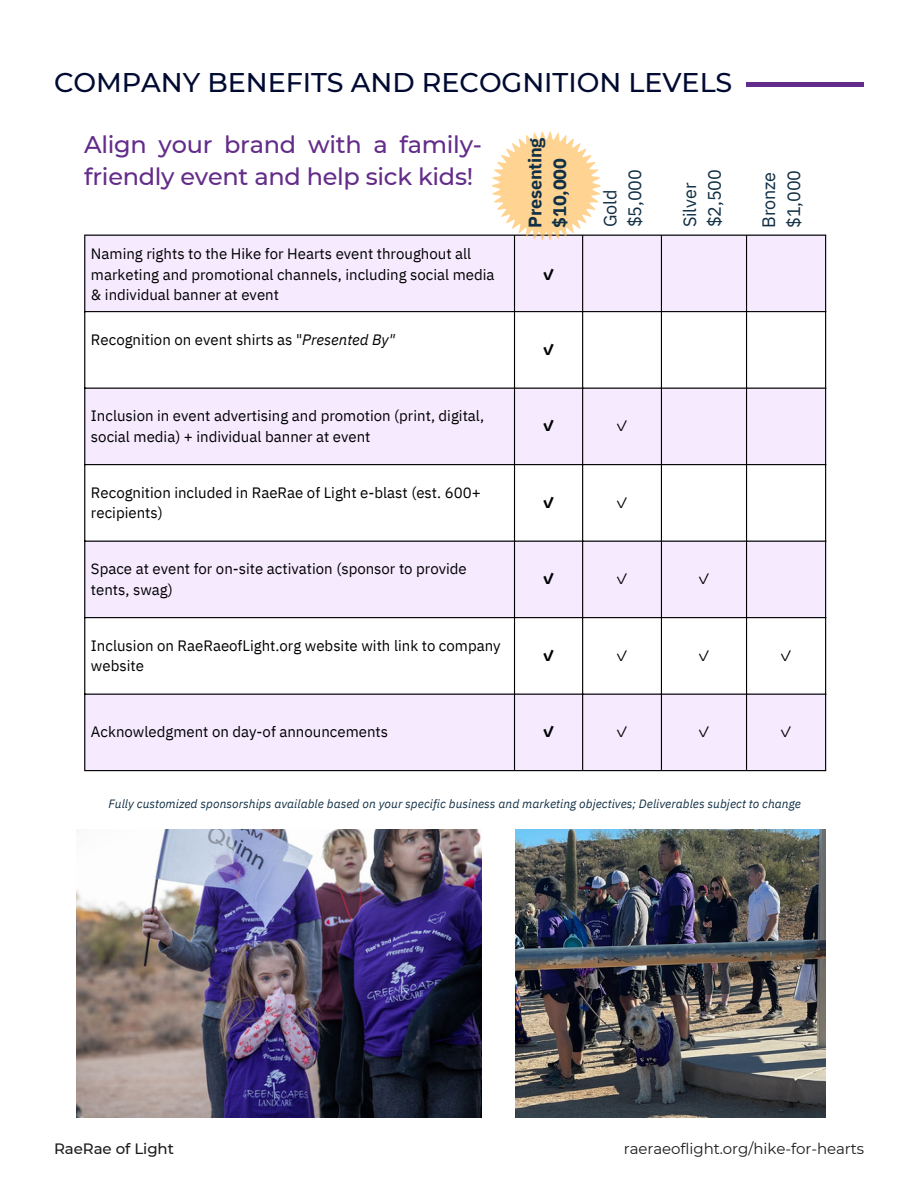
<style>
.page{position:relative;width:918px;height:1188px;background:#fff}
.page>*{position:absolute;margin:0;border:0;box-sizing:border-box;transform-origin:0 0}
.t1{font:500 27px "Montserrat";color:#000a31}
.t2{font:500 24px/32.7px "Montserrat";letter-spacing:-.01em;color:#632c8a}
.t3{font:18px "IBM Plex Sans";letter-spacing:-.01em;color:#123045}
.t4{font:700 18px/24.8px "IBM Plex Sans";letter-spacing:-.01em;color:#123045}
.t5{font:15px/20.2px "IBM Plex Sans";color:#000}
.t6{font:15px "Montserrat";letter-spacing:-.005em;color:#1c1b1d}
.t7{font:500 15px "Montserrat";letter-spacing:-.005em;color:#1c1b1d}
.t8{font:700 15px "IBM Plex Sans";color:#000}
.t9{font:italic 12px "IBM Plex Sans";letter-spacing:.005em;color:#123045}
.s1{font-style:italic}
</style>
<div class="page">
<div style="left:746px;top:82px;width:118px;height:5px;background:#632c8a"></div>
<img style="left:77px;top:830px;width:405px;height:288px">
<img style="left:515px;top:830px;width:311px;height:288px">
<svg style="left:85px;top:236px;width:740px;height:534px;fill:#f6eaff"></svg>
<hr style="left:84px;top:236px;width:1px;height:534px;background:#000">
<hr style="left:514px;top:236px;width:1px;height:534px;background:#000">
<hr style="left:582px;top:236px;width:1px;height:534px;background:#000">
<hr style="left:661px;top:236px;width:1px;height:534px;background:#000">
<hr style="left:746px;top:236px;width:1px;height:534px;background:#000">
<hr style="left:825px;top:236px;width:1px;height:534px;background:#000">
<hr style="left:84px;top:235px;width:742px;height:1px;background:#000">
<hr style="left:84px;top:311px;width:742px;height:1px;background:#000">
<hr style="left:84px;top:388px;width:742px;height:1px;background:#000">
<hr style="left:84px;top:464px;width:742px;height:1px;background:#000">
<hr style="left:84px;top:541px;width:742px;height:1px;background:#000">
<hr style="left:84px;top:617px;width:742px;height:1px;background:#000">
<hr style="left:84px;top:694px;width:742px;height:1px;background:#000">
<hr style="left:84px;top:770px;width:742px;height:1px;background:#000">
<svg style="left:492px;top:131px;width:109px;height:109px"></svg>
<p class="t1" style="left:54px;top:66px;width:680px">COMPANY BENEFITS AND RECOGNITION LEVELS</p>
<p class="t2" style="left:84px;top:128px;width:399px">Align your brand with a family&shy;friendly event and help sick kids!</p>
<p class="t5" style="left:91px;top:244px;width:405px">Naming rights to the Hike for Hearts event throughout all marketing and promotional channels, including social media &amp; individual banner at event</p>
<p class="t5" style="left:91px;top:329px;width:305px">Recognition on event shirts as "<span class="s1">Presented By"</span></p>
<p class="t4" style="left:522px;top:228px;width:91px;rotate:-90deg">Presenting $10,000</p>
<p class="t8" style="left:542px;top:264px;width:15px">✓</p>
<p class="t8" style="left:542px;top:340px;width:15px">✓</p>
<p class="t3" style="left:598px;top:227px;width:39px;rotate:-90deg">Gold</p>
<p class="t3" style="left:623px;top:227px;width:60px;rotate:-90deg">$5,000</p>
<p class="t5" style="left:91px;top:406px;width:395px">Inclusion in event advertising and promotion (print, digital, social media) + individual banner at event</p>
<p class="t8" style="left:542px;top:416px;width:15px">✓</p>
<p class="t5" style="left:615px;top:416px;width:15px">✓</p>
<p class="t5" style="left:91px;top:482px;width:391px">Recognition included in RaeRae of Light e-blast (est. 600+ recipients)</p>
<p class="t8" style="left:542px;top:493px;width:15px">✓</p>
<p class="t5" style="left:615px;top:492px;width:15px">✓</p>
<p class="t3" style="left:678px;top:227px;width:46px;rotate:-90deg">Silver</p>
<p class="t3" style="left:702px;top:227px;width:60px;rotate:-90deg">$2,500</p>
<p class="t3" style="left:757px;top:228px;width:57px;rotate:-90deg">Bronze</p>
<p class="t3" style="left:782px;top:228px;width:59px;rotate:-90deg">$1,000</p>
<p class="t5" style="left:91px;top:559px;width:377px">Space at event for on-site activation (sponsor to provide tents, swag)</p>
<p class="t8" style="left:542px;top:569px;width:15px">✓</p>
<p class="t5" style="left:615px;top:569px;width:15px">✓</p>
<p class="t5" style="left:697px;top:569px;width:15px">✓</p>
<p class="t5" style="left:91px;top:635px;width:411px">Inclusion on RaeRaeofLight.org website with link to company website</p>
<p class="t8" style="left:542px;top:646px;width:15px">✓</p>
<p class="t5" style="left:615px;top:645px;width:15px">✓</p>
<p class="t5" style="left:697px;top:645px;width:15px">✓</p>
<p class="t5" style="left:779px;top:645px;width:15px">✓</p>
<p class="t5" style="left:91px;top:722px;width:299px">Acknowledgment on day-of announcements</p>
<p class="t8" style="left:542px;top:722px;width:15px">✓</p>
<p class="t5" style="left:615px;top:722px;width:15px">✓</p>
<p class="t5" style="left:697px;top:722px;width:15px">✓</p>
<p class="t5" style="left:779px;top:722px;width:15px">✓</p>
<p class="t9" style="left:108px;top:795px;width:694px">Fully customized sponsorships available based on your specific business and marketing objectives; Deliverables subject to change</p>
<p class="t7" style="left:54px;top:1140px;width:121px">RaeRae of Light</p>
<p class="t6" style="left:624px;top:1140px;width:242px">raeraeoflight.org/hike-for-hearts</p>
</div>
